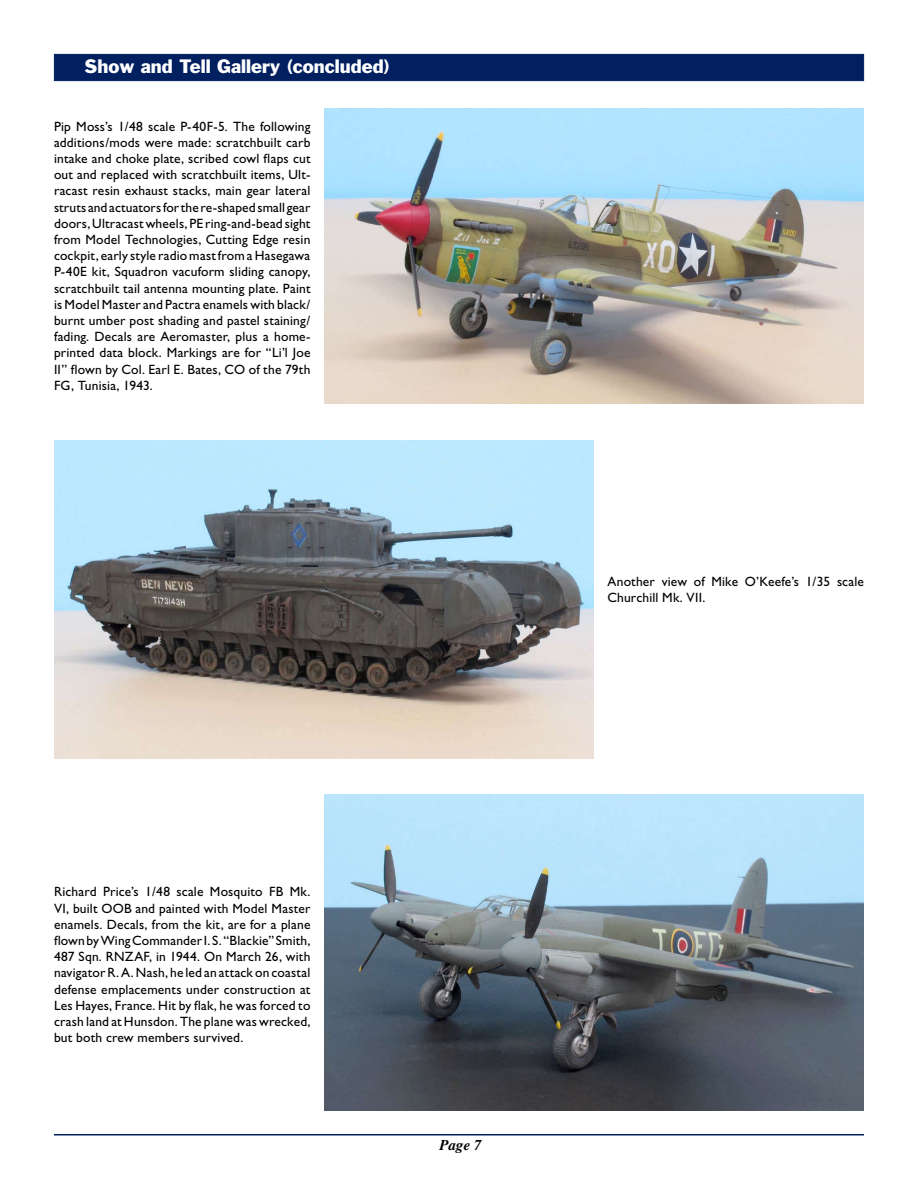
<style>
.page{position:relative;width:918px;height:1188px;background:#fff}
.page>*{position:absolute;margin:0;border:0;box-sizing:border-box;transform-origin:0 0}
.t1{font:18px "Franklin Gothic";color:#fff}
.t2{font:italic 700 15px "Times";color:#000}
.t3{font:13.5px/16.2px "Gill Sans";letter-spacing:.01em;color:#000;text-align:justify}
</style>
<div class="page">
<hr style="left:54px;top:1134px;width:810px;height:2px;background:#02205f">
<img style="left:324px;top:794px;width:540px;height:317px">
<img style="left:324px;top:108px;width:540px;height:296px">
<div style="left:54px;top:54px;width:810px;height:27px;background:#02205f;border:1px solid #02205f"></div>
<img style="left:54px;top:440px;width:540px;height:318px">
<h1 class="t1" style="left:85px;top:55px;width:307px">Show and Tell Gallery (concluded)</h1>
<p class="t3" style="left:54px;top:118px;width:258px">Pip Moss’s 1/48 scale P-40F-5. The following additions/mods were made: scratchbuilt carb intake and choke plate, scribed cowl flaps cut out and replaced with scratchbuilt items, Ult&shy;racast resin exhaust stacks, main gear lateral struts and actuators for the re-shaped small gear doors, Ultracast wheels, PE ring-and-bead sight from Model Technologies, Cutting Edge resin cockpit, early style radio mast from a Hasegawa P-40E kit, Squadron vacuform sliding canopy, scratchbuilt tail antenna mounting plate. Paint is Model Master and Pactra enamels with black/ burnt umber post shading and pastel staining/ fading. Decals are Aeromaster, plus a home&shy;printed data block. Markings are for “Li’l Joe II” flown by Col. Earl E. Bates, CO of the 79th FG, Tunisia, 1943.</p>
<p class="t3" style="left:54px;top:884px;width:258px">Richard Price’s 1/48 scale Mosquito FB Mk.<br>VI, built OOB and painted with Model Master enamels. Decals, from the kit, are for a plane flown by Wing Commander I. S. “Blackie” Smith, 487 Sqn. RNZAF, in 1944. On March 26, with navigator R. A. Nash, he led an attack on coastal defense emplacements under construction at Les Hayes, France. Hit by flak, he was forced to crash land at Hunsdon. The plane was wrecked, but both crew members survived.</p>
<p class="t2" style="left:440px;top:1136px;width:44px">Page 7</p>
<p class="t3" style="left:608px;top:574px;width:258px">Another view of Mike O’Keefe’s 1/35 scale<br>Churchill Mk. VII.</p>
</div>
